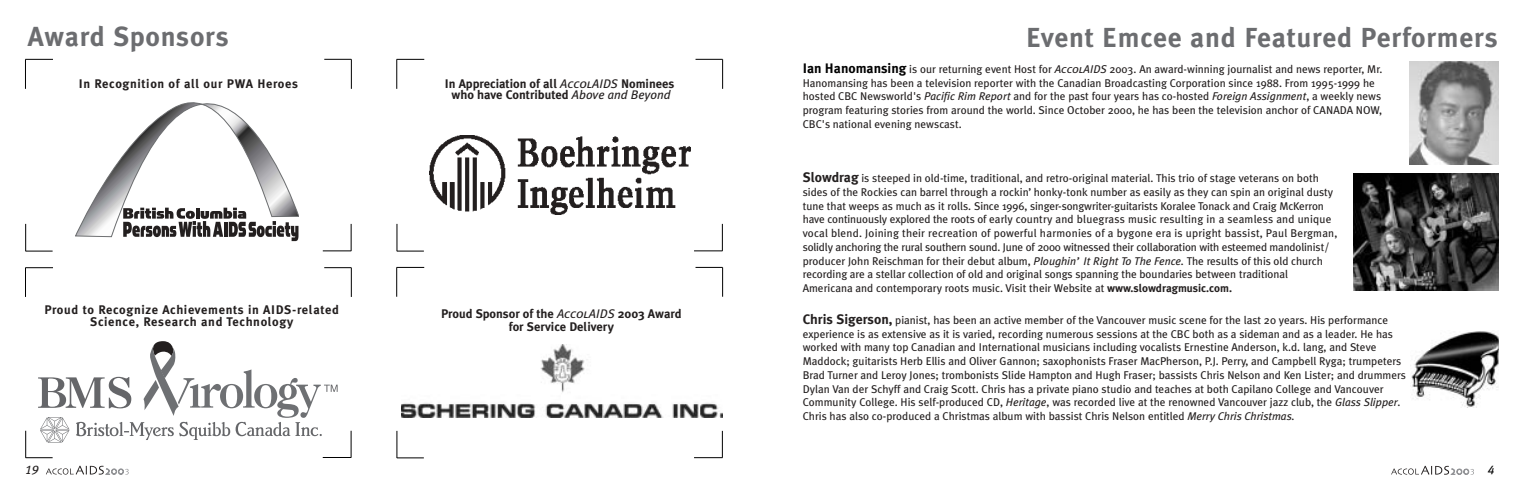
<style>
.page{position:relative;width:1530px;height:495px;background:#fff}
.page>*{position:absolute;margin:0;border:0;box-sizing:border-box;transform-origin:0 0}
.t1{font:700 27.5px "Meta Plus";letter-spacing:.025em;color:#6c6d70}
.t2{font:700 12.5px/11.2px "Meta Plus";color:#231f1f;text-align:center}
.t3{font:700 12.5px/11.2px "Meta Plus";letter-spacing:.035em;color:#231f1f;text-align:center}
.t4{font:italic 12.5px "Meta Plus Book Caps";color:#231f1f}
.t5{font:italic 12.5px "Meta Plus Book Caps";color:#000}
.t6{font:11.25px/13.8px "Meta Plus";color:#231f1f}
.s1{font-weight:700;font-size:13.75px;color:#000}
.s2{font-family:"Meta Plus Book Caps";font-style:italic}
.s3{font-style:italic}
.s4{font-family:"Meta Plus Book Caps";font-weight:400;font-style:italic}
.s5{font-weight:400;font-style:italic}
.s6{font-weight:700;font-size:13.75px}
.s7{font-weight:700}
</style>
<div class="page">
<svg style="left:46px;top:466px;width:83px;height:9px"></svg>
<svg style="left:1391px;top:466px;width:83px;height:9px"></svg>
<img style="left:1409px;top:61px;width:89px;height:104px">
<img style="left:1353px;top:173px;width:146px;height:117px">
<img style="left:1410px;top:331px;width:89px;height:77px">
<svg style="left:75px;top:103px;width:224px;height:138px"></svg>
<img style="left:429px;top:136px;width:262px;height:79px">
<img style="left:401px;top:345px;width:322px;height:73px">
<hr style="left:25px;top:59px;width:1px;height:30px;background:#000">
<svg style="left:25px;top:59px;width:28px;height:1px"></svg>
<svg style="left:324px;top:59px;width:27px;height:1px"></svg>
<hr style="left:351px;top:59px;width:1px;height:30px;background:#000">
<svg style="left:25px;top:224px;width:28px;height:28px"></svg>
<svg style="left:323px;top:224px;width:29px;height:28px"></svg>
<hr style="left:397px;top:59px;width:1px;height:30px;background:#000">
<svg style="left:397px;top:59px;width:27px;height:1px"></svg>
<svg style="left:696px;top:59px;width:26px;height:1px"></svg>
<hr style="left:722px;top:59px;width:1px;height:30px;background:#000">
<svg style="left:397px;top:224px;width:27px;height:28px"></svg>
<svg style="left:694px;top:224px;width:29px;height:28px"></svg>
<svg style="left:396px;top:267px;width:28px;height:30px"></svg>
<svg style="left:696px;top:267px;width:26px;height:1px"></svg>
<hr style="left:722px;top:267px;width:1px;height:30px;background:#000">
<svg style="left:397px;top:431px;width:27px;height:28px"></svg>
<svg style="left:694px;top:431px;width:29px;height:27px"></svg>
<svg style="left:25px;top:267px;width:28px;height:30px"></svg>
<svg style="left:324px;top:267px;width:28px;height:30px"></svg>
<svg style="left:25px;top:341px;width:327px;height:118px"></svg>
<h1 class="t1" style="left:28px;top:27px;width:202px">Award Sponsors</h1>
<h1 class="t1" style="left:1026px;top:28px;width:473px">Event Emcee and Featured Performers</h1>
<p class="t6" style="left:803px;top:63px;width:581px"><span class="s1">Ian Hanomansing</span> is our returning event Host for <span class="s2">AccolAIDS</span> 2003. An award-winning journalist and news reporter, Mr.<br>Hanomansing has been a television reporter with the Canadian Broadcasting Corporation since 1988. From 1995-1999 he hosted CBC Newsworld's <span class="s3">Pacific Rim Report</span> and for the past four years has co-hosted <span class="s3">Foreign Assignment</span>, a weekly news program featuring stories from around the world. Since October 2000, he has been the television anchor of CANADA NOW, CBC's national evening newscast.</p>
<p class="t3" style="left:79px;top:80px;width:221px">In Recognition of all our PWA Heroes</p>
<p class="t2" style="left:445px;top:79px;width:231px">In Appreciation of all <span class="s4">AccolAIDS</span> Nominees who have Contributed <span class="s5">Above and Beyond</span></p>
<p class="t3" style="left:44px;top:306px;width:296px">Proud to Recognize Achievements in AIDS-related<br>Science, Research and Technology</p>
<p class="t2" style="left:441px;top:308px;width:242px;line-height:13.8px">Proud Sponsor of the <span class="s4">AccolAIDS</span> 2003 Award for Service Delivery</p>
<p class="t6" style="left:803px;top:173px;width:536px"><span class="s6">Slowdrag</span> is steeped in old-time, traditional, and retro-original material. This trio of stage veterans on both sides of the Rockies can barrel through a rockin’ honky-tonk number as easily as they can spin an original dusty tune that weeps as much as it rolls. Since 1996, singer-songwriter-guitarists Koralee Tonack and Craig McKerron have continuously explored the roots of early country and bluegrass music resulting in a seamless and unique vocal blend. Joining their recreation of powerful harmonies of a bygone era is upright bassist, Paul Bergman, solidly anchoring the rural southern sound. June of 2000 witnessed their collaboration with esteemed mandolinist/ producer John Reischman for their debut album, <span class="s3">Ploughin’ It Right To The Fence.</span> The results of this old church recording are a stellar collection of old and original songs spanning the boundaries between traditional Americana and contemporary roots music. Visit their Website at <span class="s7">www.slowdragmusic.com.</span></p>
<p class="t6" style="left:803px;top:314px;width:605px"><span class="s6">Chris Sigerson,</span> pianist, has been an active member of the Vancouver music scene for the last 20 years. His performance experience is as extensive as it is varied, recording numerous sessions at the CBC both as a sideman and as a leader. He has worked with many top Canadian and International musicians including vocalists Ernestine Anderson, k.d. lang, and Steve Maddock; guitarists Herb Ellis and Oliver Gannon; saxophonists Fraser MacPherson, P.J. Perry, and Campbell Ryga; trumpeters Brad Turner and Leroy Jones; trombonists Slide Hampton and Hugh Fraser; bassists Chris Nelson and Ken Lister; and drummers Dylan Van der Schyff and Craig Scott. Chris has a private piano studio and teaches at both Capilano College and Vancouver Community College. His self-produced CD, <span class="s3">Heritage</span>, was recorded live at the renowned Vancouver jazz club, the <span class="s3">Glass Slipper</span>.<br>Chris has also co-produced a Christmas album with bassist Chris Nelson entitled <span class="s3">Merry Chris Christmas.</span></p>
<p class="t4" style="left:25px;top:462px;width:15px">19</p>
<p class="t5" style="left:1488px;top:463px;width:8px">4</p>
</div>
